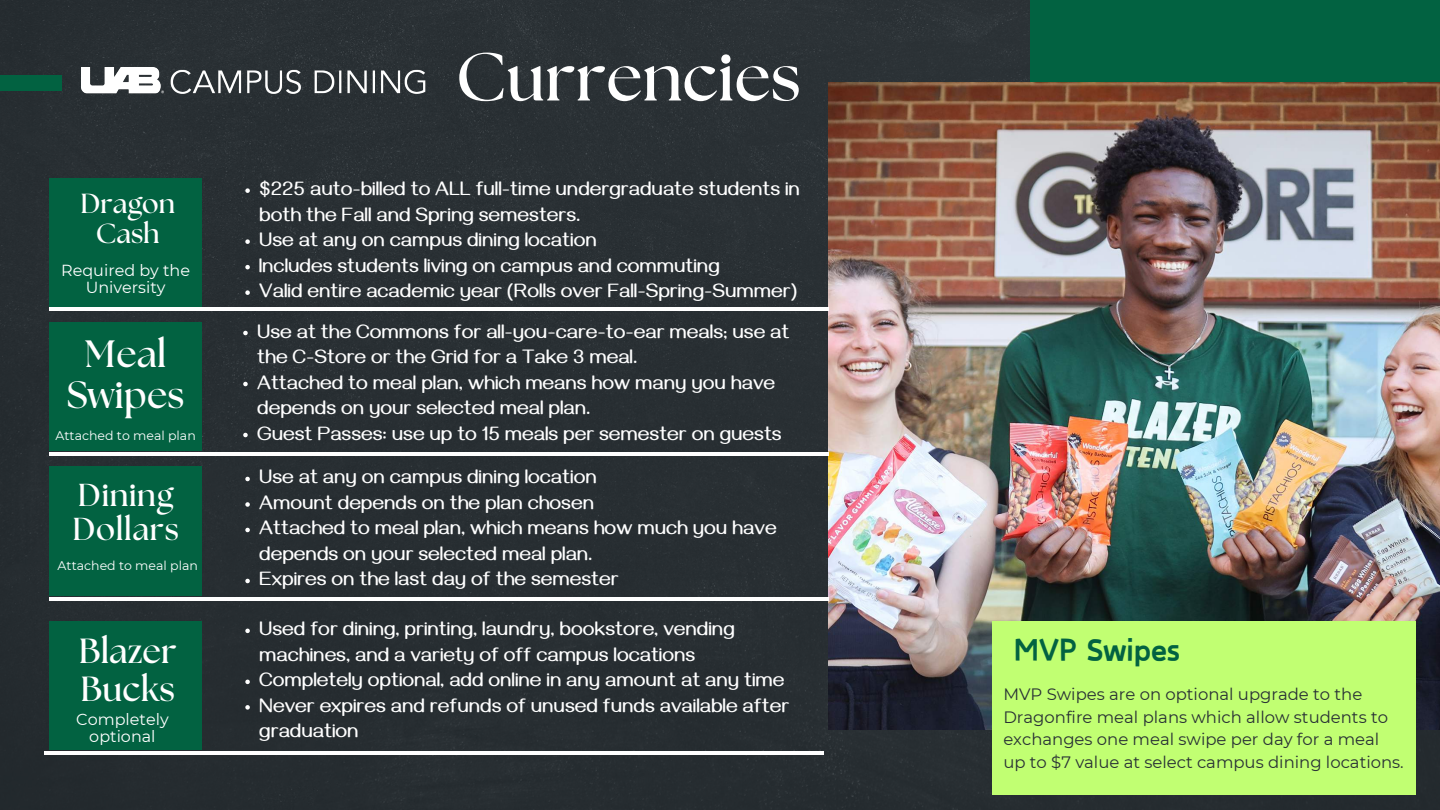
<style>
.page{position:relative;width:1440px;height:810px;background:#282e32}
.page>*{position:absolute;margin:0;border:0;box-sizing:border-box;transform-origin:0 0}
.t1{font:700 67.8px "The Seasons";color:#fff}
.t2{font:700 38px/41.2px "The Seasons";color:#fff;text-align:center}
.t3{font:34.9px "Canva Funny Black JP";color:#026241}
.t4{font:700 34.8px/37.8px "The Seasons";color:#fff}
.t5{font:700 31.7px/34.5px "The Seasons";letter-spacing:.015em;color:#fff}
.t6{font:700 27.6px/29.9px "The Seasons";color:#fff;text-align:center}
.t7{font:700 20.1px/25.5px "Gayathri";color:#fff}
.t8{font:16.5px/22.9px "Montserrat";color:#283035}
.t9{font:16px/17.2px "Montserrat";color:#fff;text-align:center}
.t10{font:12.5px "Montserrat";color:#fff}
</style>
<div class="page">
<div style="left:0;top:75px;width:62px;height:15px;background:#026241"></div>
<div style="left:1030px;top:0;width:410px;height:356px;background:#026241"></div>
<img style="left:829px;top:83px;width:611px;height:646px">
<div style="left:50px;top:178px;width:152px;height:129px;background:#026241"></div>
<div style="left:50px;top:322px;width:152px;height:129px;background:#026241"></div>
<div style="left:50px;top:467px;width:152px;height:129px;background:#026241"></div>
<img style="left:169px;top:63px;width:266px;height:36px">
<img style="left:81px;top:67px;width:85px;height:32px">
<div style="left:50px;top:621px;width:152px;height:129px;background:#026241"></div>
<div style="left:992px;top:621px;width:424px;height:174px;background:#c1ff72"></div>
<hr style="left:50px;top:308px;width:779px;height:3px;background:#fff">
<svg style="left:245px;top:188px;width:5px;height:5px"></svg>
<svg style="left:245px;top:239px;width:5px;height:5px"></svg>
<svg style="left:245px;top:265px;width:5px;height:4px"></svg>
<svg style="left:245px;top:290px;width:5px;height:5px"></svg>
<svg style="left:243px;top:331px;width:5px;height:4px"></svg>
<svg style="left:243px;top:382px;width:5px;height:4px"></svg>
<svg style="left:243px;top:433px;width:5px;height:4px"></svg>
<svg style="left:245px;top:477px;width:5px;height:4px"></svg>
<svg style="left:245px;top:502px;width:5px;height:5px"></svg>
<svg style="left:245px;top:528px;width:5px;height:4px"></svg>
<svg style="left:245px;top:579px;width:5px;height:4px"></svg>
<svg style="left:245px;top:629px;width:5px;height:4px"></svg>
<svg style="left:245px;top:680px;width:5px;height:4px"></svg>
<svg style="left:245px;top:705px;width:5px;height:5px"></svg>
<hr style="left:50px;top:452px;width:779px;height:3px;background:#fff">
<hr style="left:50px;top:597px;width:779px;height:4px;background:#fff">
<hr style="left:45px;top:751px;width:779px;height:3px;background:#fff">
<h3 class="t6" style="left:80px;top:190px;width:96px">Dragon<br>Cash</h3>
<p class="t9" style="left:61px;top:261px;width:130px">Required by the<br>University</p>
<h2 class="t2" style="left:67px;top:335px;width:119px">Meal<br>Swipes</h2>
<p class="t10" style="left:56px;top:428px;width:142px">Attached to meal plan</p>
<h3 class="t5" style="left:72px;top:479px;width:108px">Dining<br>Dollars</h3>
<p class="t10" style="left:58px;top:558px;width:142px">Attached to meal plan</p>
<h3 class="t4" style="left:79px;top:633px;width:100px">Blazer<br>Bucks</h3>
<p class="t9" style="left:76px;top:711px;width:94px">Completely optional</p>
<h1 class="t1" style="left:456px;top:46px;width:347px">Currencies</h1>
<p class="t7" style="left:259px;top:180px;width:542px">$225 auto-billed to ALL full-time undergraduate students in both the Fall and Spring semesters.<br>Use at any on campus dining location<br>Includes students living on campus and commuting<br>Valid entire academic year (Rolls over Fall-Spring-Summer)</p>
<p class="t7" style="left:257px;top:322px;width:534px">Use at the Commons for all-you-care-to-ear meals; use at the C-Store or the Grid for a Take 3 meal.<br>Attached to meal plan, which means how many you have depends on your selected meal plan.<br>Guest Passes: use up to 15 meals per semester on guests</p>
<p class="t7" style="left:259px;top:468px;width:519px">Use at any on campus dining location<br>Amount depends on the plan chosen<br>Attached to meal plan, which means how much you have depends on your selected meal plan.<br>Expires on the last day of the semester</p>
<p class="t7" style="left:259px;top:620px;width:531px">Used for dining, printing, laundry, bookstore, vending machines, and a variety of off campus locations Completely optional, add online in any amount at any time Never expires and refunds of unused funds available after graduation</p>
<h3 class="t3" style="left:1014px;top:634px;width:168px">MVP Swipes</h3>
<p class="t8" style="left:1003px;top:682px;width:402px">MVP Swipes are on optional upgrade to the Dragonfire meal plans which allow students to exchanges one meal swipe per day for a meal up to $7 value at select campus dining locations.</p>
</div>
